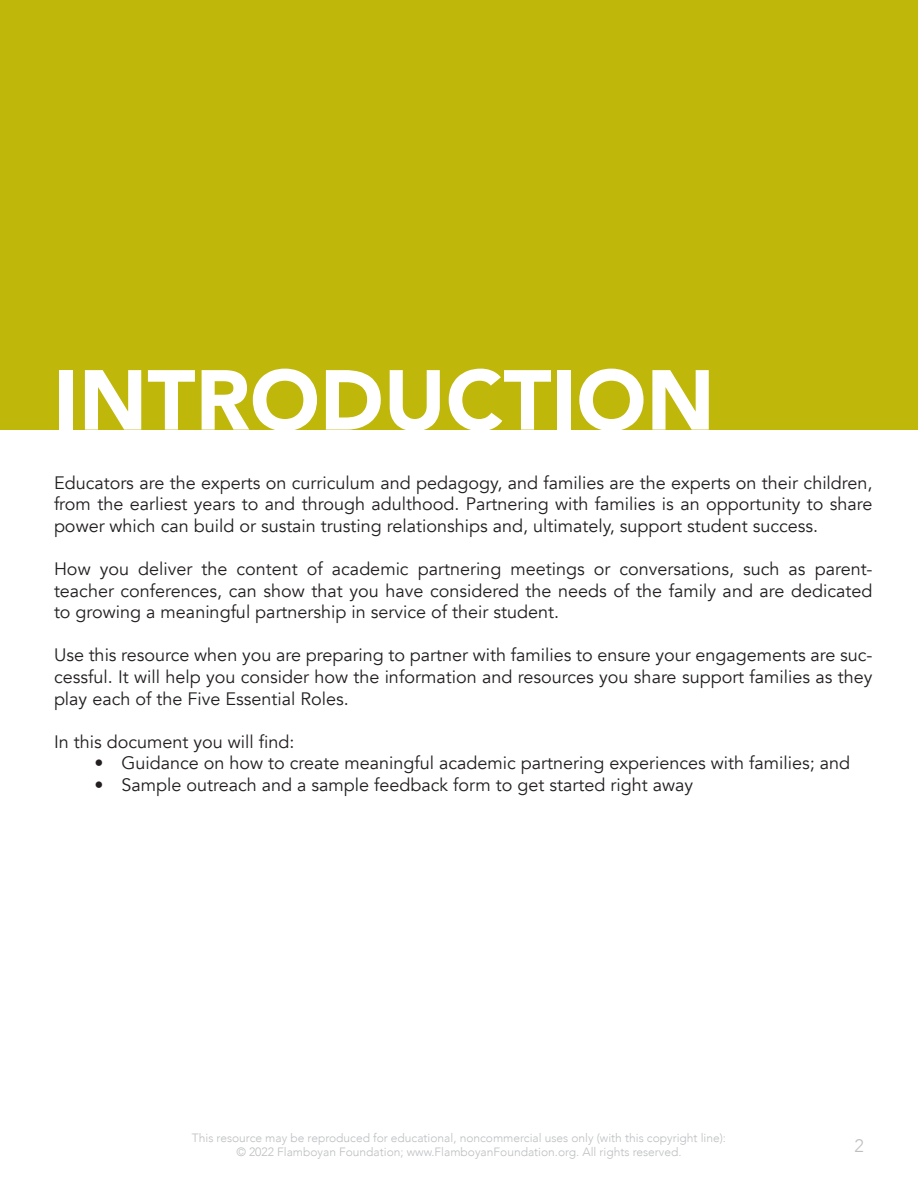
<style>
.page{position:relative;width:918px;height:1188px;background:#fff}
.page>*{position:absolute;margin:0;border:0;box-sizing:border-box;transform-origin:0 0}
.t1{font:900 84px "Avenir";color:#fff}
.t2{font:18px/21.6px "Avenir";color:#231f20;text-align:justify}
.t3{font:300 18px "Avenir";color:#bcbec0}
.t4{font:300 12px/14.4px "Avenir";color:#bcbec0;text-align:center}
</style>
<div class="page">
<div style="left:0;top:0;width:918px;height:430px;background:#bfb70a"></div>
<h1 class="t1" style="left:54px;top:328px;width:662px">INTRODUCTION</h1>
<p class="t2" style="left:54px;top:472px;width:820px">Educators are the experts on curriculum and pedagogy, and families are the experts on their children, from the earliest years to and through adulthood. Partnering with families is an opportunity to share power which can build or sustain trusting relationships and, ultimately, support student success.</p>
<p class="t2" style="left:54px;top:558px;width:820px">How you deliver the content of academic partnering meetings or conversations, such as parent&shy;teacher conferences, can show that you have considered the needs of the family and are dedicated to growing a meaningful partnership in service of their student.</p>
<p class="t2" style="left:54px;top:645px;width:820px">Use this resource when you are preparing to partner with families to ensure your engagements are suc&shy;cessful. It will help you consider how the information and resources you share support families as they play each of the Five Essential Roles.</p>
<p class="t2" style="left:54px;top:731px;width:242px">In this document you will find:</p>
<p class="t2" style="left:94px;top:753px;width:757px">• Guidance on how to create meaningful academic partnering experiences with families; and</p>
<p class="t2" style="left:94px;top:774px;width:600px">• Sample outreach and a sample feedback form to get started right away</p>
<p class="t4" style="left:192px;top:1130px;width:536px">This resource may be reproduced for educational, noncommercial uses only (with this copyright line): © 2022 Flamboyan Foundation; www.FlamboyanFoundation.org. All rights reserved.</p>
<p class="t3" style="left:855px;top:1135px;width:11px">2</p>
</div>
